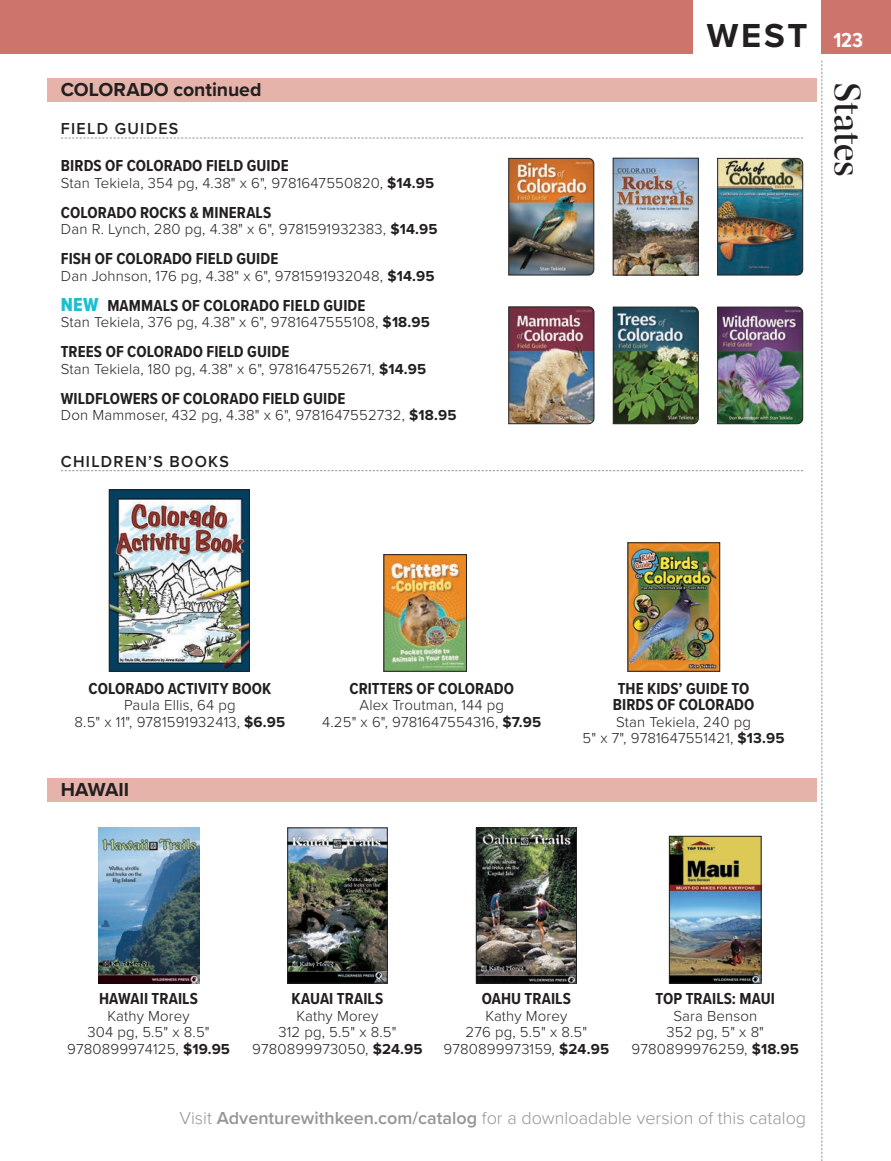
<style>
.page{position:relative;width:891px;height:1161px;background:#fff}
.page>*{position:absolute;margin:0;border:0;box-sizing:border-box;transform-origin:0 0}
.t1{font:500 37.5px "Dashiell Fine";letter-spacing:-.02em;color:#231f20}
.t2{font:700 34.5px "Proxima Nova";color:#231f20}
.t3{font:700 21px "Proxima Nova Cond";color:#fff}
.t4{font:700 19.5px "Proxima Nova";letter-spacing:-.005em;color:#231f20}
.t5{font:300 18px "Proxima Nova";color:#939598}
.t6{font:700 16.5px/16.5px "Proxima Nova Cond";letter-spacing:.005em;color:#231f20;text-align:center}
.t7{font:600 16.5px "Proxima Nova";letter-spacing:.08em;color:#231f20}
.t8{font:300 15px/16.5px "Proxima Nova";letter-spacing:.01em;color:#231f20;text-align:center}
.s1{font-weight:700}
.s2{font-family:"Proxima Nova Cond Extrabld";font-weight:400;font-size:19.5px;color:#1cbed1}
.s3{font-weight:600}
</style>
<div class="page">
<svg style="left:822px;top:60px;width:1px;height:1101px"></svg>
<div style="left:0;top:0;width:891px;height:54px;background:#cd756c"></div>
<div style="left:834px;top:33px;width:28px;height:15px;background:#cd756c"></div>
<div style="left:693px;top:0;width:128px;height:60px;background:#fff"></div>
<div style="left:47px;top:78px;width:770px;height:24px;background:#e5b3aa"></div>
<svg style="left:61px;top:138px;width:742px;height:1px"></svg>
<div style="left:47px;top:778px;width:770px;height:23px;background:#e5b3aa"></div>
<img style="left:98px;top:827px;width:101px;height:157px">
<img style="left:289px;top:829px;width:97px;height:153px">
<div style="left:287px;top:827px;width:101px;height:157px;border:1px solid #231f20"></div>
<img style="left:478px;top:829px;width:97px;height:153px">
<div style="left:476px;top:827px;width:101px;height:157px;border:1px solid #231f20"></div>
<img style="left:671px;top:838px;width:89px;height:144px">
<div style="left:669px;top:836px;width:93px;height:148px;border:1px solid #231f20"></div>
<img style="left:508px;top:158px;width:87px;height:118px">
<img style="left:615px;top:160px;width:82px;height:113px">
<div style="left:613px;top:158px;width:86px;height:117px;border:1px solid #231f20"></div>
<img style="left:717px;top:158px;width:86px;height:118px">
<img style="left:508px;top:306px;width:87px;height:118px">
<img style="left:612px;top:306px;width:87px;height:118px">
<svg style="left:61px;top:470px;width:742px;height:1px"></svg>
<img style="left:111px;top:491px;width:137px;height:179px">
<div style="left:109px;top:489px;width:141px;height:183px;border:1px solid #231f20"></div>
<img style="left:386px;top:556px;width:79px;height:114px">
<div style="left:384px;top:554px;width:83px;height:118px;border:1px solid #231f20"></div>
<img style="left:630px;top:544px;width:88px;height:126px">
<div style="left:628px;top:542px;width:92px;height:130px;border:1px solid #231f20"></div>
<img style="left:717px;top:306px;width:86px;height:118px">
<h3 class="t4" style="left:61px;top:75px;width:202px">COLORADO continued</h3>
<p class="t7" style="left:61px;top:117px;width:119px">FIELD GUIDES</p>
<p class="t6" style="left:61px;top:157px;width:229px">BIRDS OF COLORADO FIELD GUIDE</p>
<p class="t8" style="left:61px;top:173px;width:375px">Stan Tekiela, 354 pg, 4.38" x 6", 9781647550820, <span class="s1">$14.95</span></p>
<p class="t6" style="left:61px;top:203px;width:212px">COLORADO ROCKS &amp; MINERALS</p>
<p class="t8" style="left:61px;top:220px;width:378px">Dan R. Lynch, 280 pg, 4.38" x 6", 9781591932383, <span class="s1">$14.95</span></p>
<p class="t6" style="left:61px;top:250px;width:219px">FISH OF COLORADO FIELD GUIDE</p>
<p class="t8" style="left:61px;top:266px;width:375px">Dan Johnson, 176 pg, 4.38" x 6", 9781591932048, <span class="s1">$14.95</span></p>
<p class="t6" style="left:61px;top:296px;width:306px"><span class="s2">NEW</span> MAMMALS OF COLORADO FIELD GUIDE</p>
<p class="t8" style="left:61px;top:313px;width:371px">Stan Tekiela, 376 pg, 4.38" x 6", 9781647555108, <span class="s1">$18.95</span></p>
<p class="t6" style="left:61px;top:343px;width:230px">TREES OF COLORADO FIELD GUIDE</p>
<p class="t8" style="left:61px;top:359px;width:367px">Stan Tekiela, 180 pg, 4.38" x 6", 9781647552671, <span class="s1">$14.95</span></p>
<p class="t6" style="left:61px;top:389px;width:286px">WILDFLOWERS OF COLORADO FIELD GUIDE</p>
<p class="t8" style="left:61px;top:406px;width:397px">Don Mammoser, 432 pg, 4.38" x 6", 9781647552732, <span class="s1">$18.95</span></p>
<p class="t7" style="left:61px;top:449px;width:170px">CHILDREN’S BOOKS</p>
<h2 class="t2" style="left:707px;top:10px;width:102px">WEST</h2>
<h3 class="t3" style="left:833px;top:25px;width:31px">123</h3>
<h1 class="t1" style="left:869px;top:82px;width:97px;rotate:90deg">States</h1>
<p class="t6" style="left:89px;top:680px;width:184px">COLORADO ACTIVITY BOOK</p>
<p class="t8" style="left:75px;top:696px;width:212px">Paula Ellis, 64 pg<br>8.5" x 11", 9781591932413, <span class="s1">$6.95</span></p>
<h3 class="t4" style="left:61px;top:775px;width:70px">HAWAII</h3>
<p class="t6" style="left:350px;top:680px;width:166px">CRITTERS OF COLORADO</p>
<p class="t8" style="left:322px;top:696px;width:221px">Alex Troutman, 144 pg<br>4.25" x 6", 9781647554316, <span class="s1">$7.95</span></p>
<p class="t6" style="left:613px;top:680px;width:143px">THE KIDS’ GUIDE TO<br>BIRDS OF COLORADO</p>
<p class="t8" style="left:583px;top:713px;width:204px">Stan Tekiela, 240 pg<br>5" x 7", 9781647551421, <span class="s1">$13.95</span></p>
<p class="t6" style="left:99px;top:990px;width:100px">HAWAII TRAILS</p>
<p class="t8" style="left:67px;top:1007px;width:164px">Kathy Morey<br>304 pg, 5.5" x 8.5"<br>9780899974125, <span class="s1">$19.95</span></p>
<p class="t6" style="left:292px;top:990px;width:93px">KAUAI TRAILS</p>
<p class="t8" style="left:252px;top:1007px;width:172px">Kathy Morey<br>312 pg, 5.5" x 8.5"<br>9780899973050, <span class="s1">$24.95</span></p>
<p class="t6" style="left:482px;top:990px;width:91px">OAHU TRAILS</p>
<p class="t8" style="left:444px;top:1007px;width:167px">Kathy Morey<br>276 pg, 5.5" x 8.5"<br>9780899973159, <span class="s1">$24.95</span></p>
<p class="t6" style="left:656px;top:990px;width:121px">TOP TRAILS: MAUI</p>
<p class="t8" style="left:632px;top:1007px;width:169px">Sara Benson<br>352 pg, 5" x 8"<br>9780899976259, <span class="s1">$18.95</span></p>
<p class="t5" style="left:180px;top:1105px;width:628px">Visit <span class="s3">Adventurewithkeen.com/catalog</span> for a downloadable version of this catalog</p>
</div>
